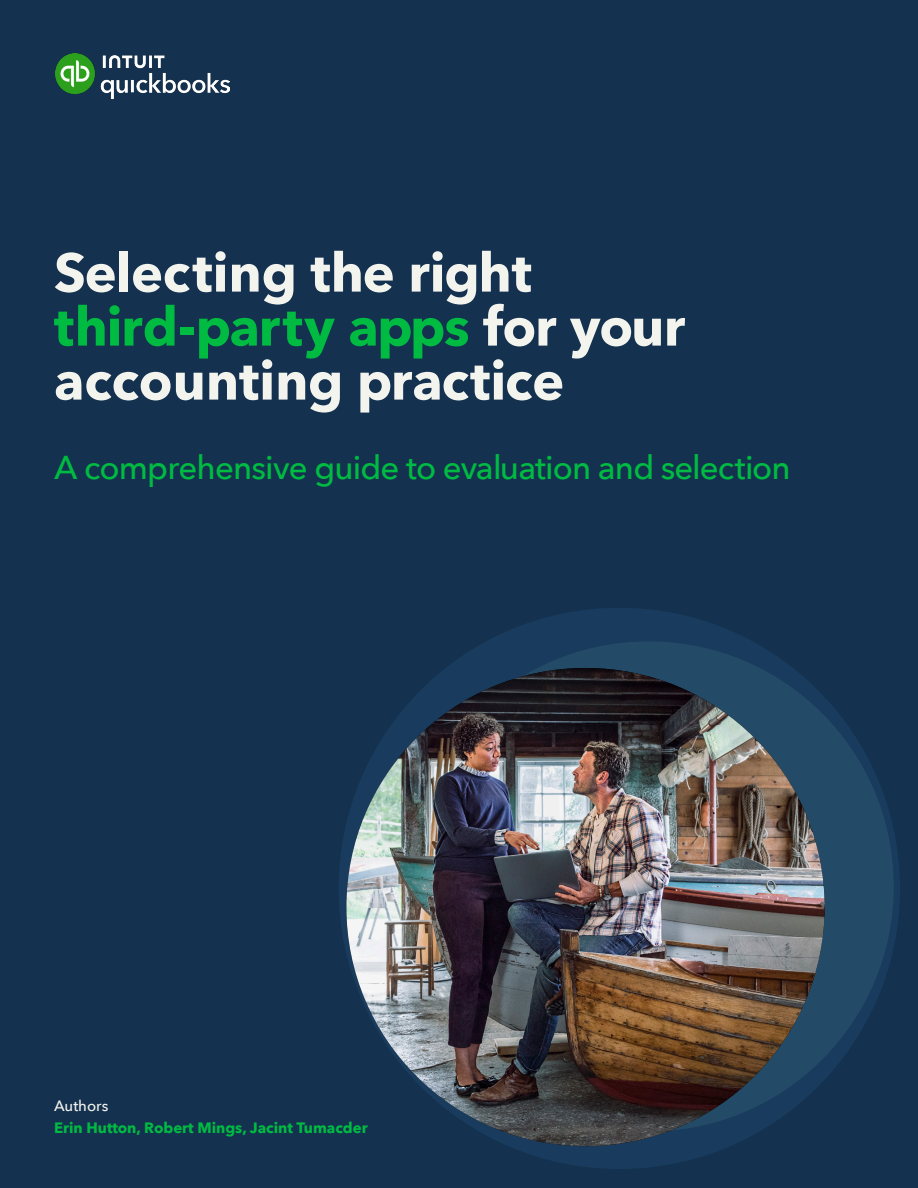
<style>
.page{position:relative;width:918px;height:1188px;background:#14324f}
.page>*{position:absolute;margin:0;border:0;box-sizing:border-box;transform-origin:0 0}
.t1{font:700 54px/54px "Avenir Next";letter-spacing:-.01em;color:#f4f4ef}
.t2{font:500 33px "Avenir Next";letter-spacing:-.025em;color:#00bb42}
.t3{font:700 15px "Avenir Next";color:#00bb42}
.t4{font:500 15px "Avenir Next";color:#f4f4ef}
.s1{color:#00bb42}
</style>
<div class="page">
<img style="left:55px;top:54px;width:174px;height:44px">
<div style="left:339px;top:608px;width:561px;height:561px;background:linear-gradient(to right,#17395c,#224966);border-radius:50%"></div>
<img style="left:346px;top:668px;width:479px;height:478px;border-radius:239px">
<p class="t1" style="left:54px;top:245px;width:633px">Selecting the right <span class="s1">third-party apps</span> for your accounting practice</p>
<p class="t2" style="left:54px;top:440px;width:738px">A comprehensive guide to evaluation and selection</p>
<p class="t4" style="left:54px;top:1093px;width:56px">Authors</p>
<p class="t3" style="left:54px;top:1115px;width:315px">Erin Hutton, Robert Mings, Jacint Tumacder</p>
</div>
